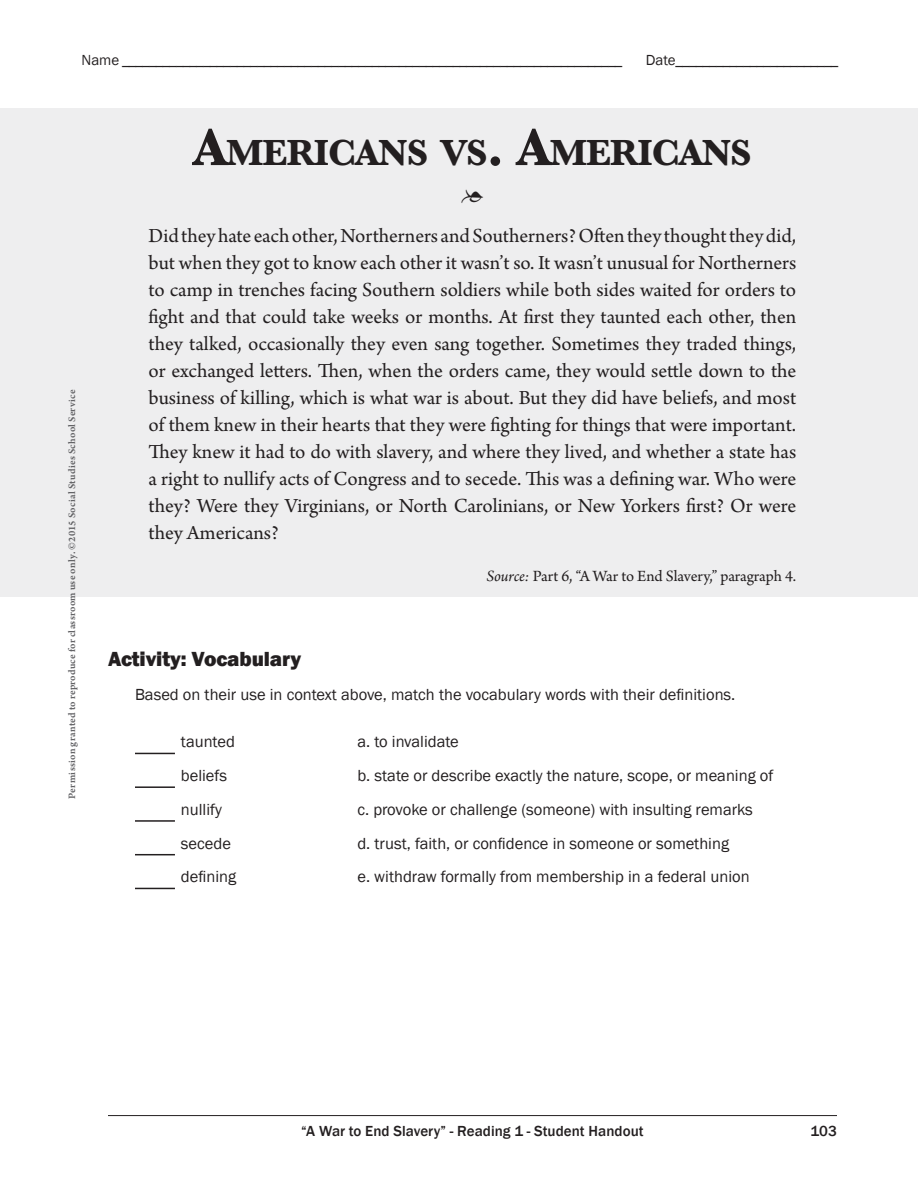
<style>
.page{position:relative;width:918px;height:1188px;background:#fff}
.page>*{position:absolute;margin:0;border:0;box-sizing:border-box;transform-origin:0 0}
.t1{font:700 37.8px "Baskerville MT Pro";letter-spacing:-.03em;color:#231f20}
.t2{font:21px/27px "Arno Pro";color:#231f20;text-align:center}
.t3{font:800 21px "Franklin Gothic";letter-spacing:-.005em;color:#231f20}
.t4{font:16.5px "Franklin Gothic";color:#231f20}
.t5{font:16.5px "Arno Pro";letter-spacing:-.005em;color:#231f20}
.t6{font:15px "Franklin Gothic";color:#231f20}
.t7{font:500 15px "Franklin Gothic";color:#231f20}
.t8{font:10.5px "Arno Pro Smbd Sm Text";letter-spacing:.025em;color:#636366}
.s1{font-size:54px}
.s2{font-style:italic}
</style>
<div class="page">
<hr style="left:135px;top:753px;width:40px;height:1px;background:#231f20">
<hr style="left:135px;top:786px;width:40px;height:2px;background:#231f20">
<hr style="left:135px;top:820px;width:40px;height:2px;background:#231f20">
<hr style="left:135px;top:854px;width:40px;height:1px;background:#231f20">
<hr style="left:135px;top:888px;width:40px;height:1px;background:#231f20">
<div style="left:0;top:108px;width:918px;height:489px;background:#eeeeef"></div>
<hr style="left:108px;top:1115px;width:729px;height:1px;background:#231f20">
<p class="t6" style="left:82px;top:51px;width:542px">Name __________________________________________________________________________</p>
<p class="t6" style="left:646px;top:51px;width:194px">Date________________________</p>
<p class="t8" style="left:66px;top:799px;width:411px;rotate:-90deg">Permission granted to reproduce for classroom use only. ©2015 Social Studies School Service</p>
<h1 class="t1" style="left:193px;top:131px;width:560px"><span class="s1">A</span>MERICANS VS<span class="s1">. A</span>MERICANS</h1>
<p class="t2" style="left:149px;top:176px;width:649px;line-height:40.5px">•<br>Did they hate each other, Northerners and Southerners? Often they thought they did,</p>
<p class="t2" style="left:149px;top:251px;width:649px;text-align:justify">but when they got to know each other it wasn’t so. It wasn’t unusual for Northerners to camp in trenches facing Southern soldiers while both sides waited for orders to fight and that could take weeks or months. At first they taunted each other, then they talked, occasionally they even sang together. Sometimes they traded things, or exchanged letters. Then, when the orders came, they would settle down to the business of killing, which is what war is about. But they did have beliefs, and most of them knew in their hearts that they were fighting for things that were important.<br>They knew it had to do with slavery, and where they lived, and whether a state has a right to nullify acts of Congress and to secede. This was a defining war. Who were they? Were they Virginians, or North Carolinians, or New Yorkers first? Or were they Americans?</p>
<p class="t5" style="left:486px;top:566px;width:311px"><span class="s2">Source:</span> Part 6, “A War to End Slavery,” paragraph 4.</p>
<p class="t3" style="left:108px;top:645px;width:195px">Activity: Vocabulary</p>
<p class="t4" style="left:135px;top:684px;width:602px">Based on their use in context above, match the vocabulary words with their definitions.</p>
<p class="t4" style="left:181px;top:732px;width:55px">taunted</p>
<p class="t4" style="left:357px;top:732px;width:103px">a. to invalidate</p>
<p class="t4" style="left:181px;top:765px;width:48px">beliefs</p>
<p class="t4" style="left:357px;top:765px;width:418px">b. state or describe exactly the nature, scope, or meaning of</p>
<p class="t4" style="left:181px;top:799px;width:43px">nullify</p>
<p class="t4" style="left:357px;top:799px;width:397px">c. provoke or challenge (someone) with insulting remarks</p>
<p class="t4" style="left:181px;top:833px;width:52px">secede</p>
<p class="t4" style="left:357px;top:833px;width:373px">d. trust, faith, or confidence in someone or something</p>
<p class="t4" style="left:181px;top:867px;width:57px">defining</p>
<p class="t4" style="left:357px;top:867px;width:394px">e. withdraw formally from membership in a federal union</p>
<p class="t7" style="left:301px;top:1121px;width:344px">“A War to End Slavery” - Reading 1 - Student Handout</p>
<p class="t7" style="left:811px;top:1121px;width:28px">103</p>
</div>
